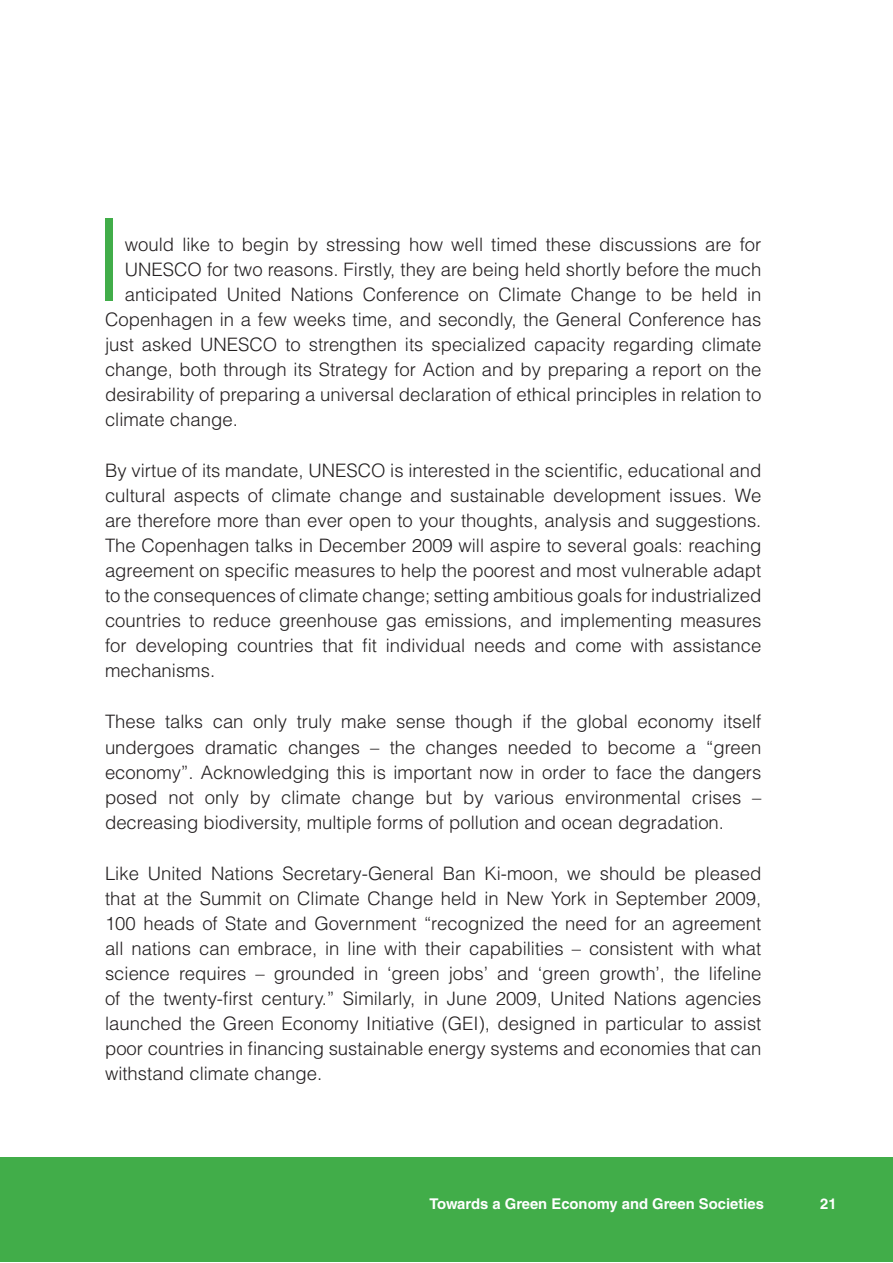
<style>
.page{position:relative;width:893px;height:1263px;background:#fff}
.page>*{position:absolute;margin:0;border:0;box-sizing:border-box;transform-origin:0 0}
.t1{font:300 114.3px "Helvetica LT Std";color:#41ad49}
.t2{font:300 18.45px/25px "Helvetica LT Std";color:#231f20;text-align:justify}
.t3{font:700 14.85px "Helvetica LT Std";color:#fff}
</style>
<div class="page">
<div style="left:0;top:1157px;width:893px;height:104px;background:#41ad49"></div>
<h1 class="t1" style="left:93px;top:218px;width:33px">I</h1>
<p class="t2" style="left:125px;top:233px;width:638px">would like to begin by stressing how well timed these discussions are for</p>
<p class="t2" style="left:125px;top:258px;width:638px">UNESCO for two reasons. Firstly, they are being held shortly before the much</p>
<p class="t2" style="left:125px;top:283px;width:638px">anticipated United Nations Conference on Climate Change to be held in</p>
<p class="t2" style="left:105px;top:308px;width:658px">Copenhagen in a few weeks time, and secondly, the General Conference has</p>
<p class="t2" style="left:105px;top:333px;width:658px">just asked UNESCO to strengthen its specialized capacity regarding climate</p>
<p class="t2" style="left:105px;top:358px;width:658px">change, both through its Strategy for Action and by preparing a report on the</p>
<p class="t2" style="left:105px;top:383px;width:658px">desirability of preparing a universal declaration of ethical principles in relation to</p>
<p class="t2" style="left:105px;top:408px;width:134px">climate change.</p>
<p class="t2" style="left:105px;top:460px;width:658px">By virtue of its mandate, UNESCO is interested in the scientific, educational and cultural aspects of climate change and sustainable development issues. We are therefore more than ever open to your thoughts, analysis and suggestions.<br>The Copenhagen talks in December 2009 will aspire to several goals: reaching agreement on specific measures to help the poorest and most vulnerable adapt to the consequences of climate change; setting ambitious goals for industrialized countries to reduce greenhouse gas emissions, and implementing measures for developing countries that fit individual needs and come with assistance mechanisms.</p>
<p class="t2" style="left:105px;top:711px;width:658px">These talks can only truly make sense though if the global economy itself undergoes dramatic changes – the changes needed to become a “green economy”. Acknowledging this is important now in order to face the dangers posed not only by climate change but by various environmental crises – decreasing biodiversity, multiple forms of pollution and ocean degradation.</p>
<p class="t2" style="left:105px;top:862px;width:658px">Like United Nations Secretary-General Ban Ki-moon, we should be pleased that at the Summit on Climate Change held in New York in September 2009, 100 heads of State and Government “recognized the need for an agreement all nations can embrace, in line with their capabilities – consistent with what science requires – grounded in ‘green jobs’ and ‘green growth’, the lifeline of the twenty-first century.” Similarly, in June 2009, United Nations agencies launched the Green Economy Initiative (GEI), designed in particular to assist poor countries in financing sustainable energy systems and economies that can withstand climate change.</p>
<p class="t3" style="left:429px;top:1198px;width:336px">Towards a Green Economy and Green Societies</p>
<p class="t3" style="left:820px;top:1198px;width:18px">21</p>
</div>
